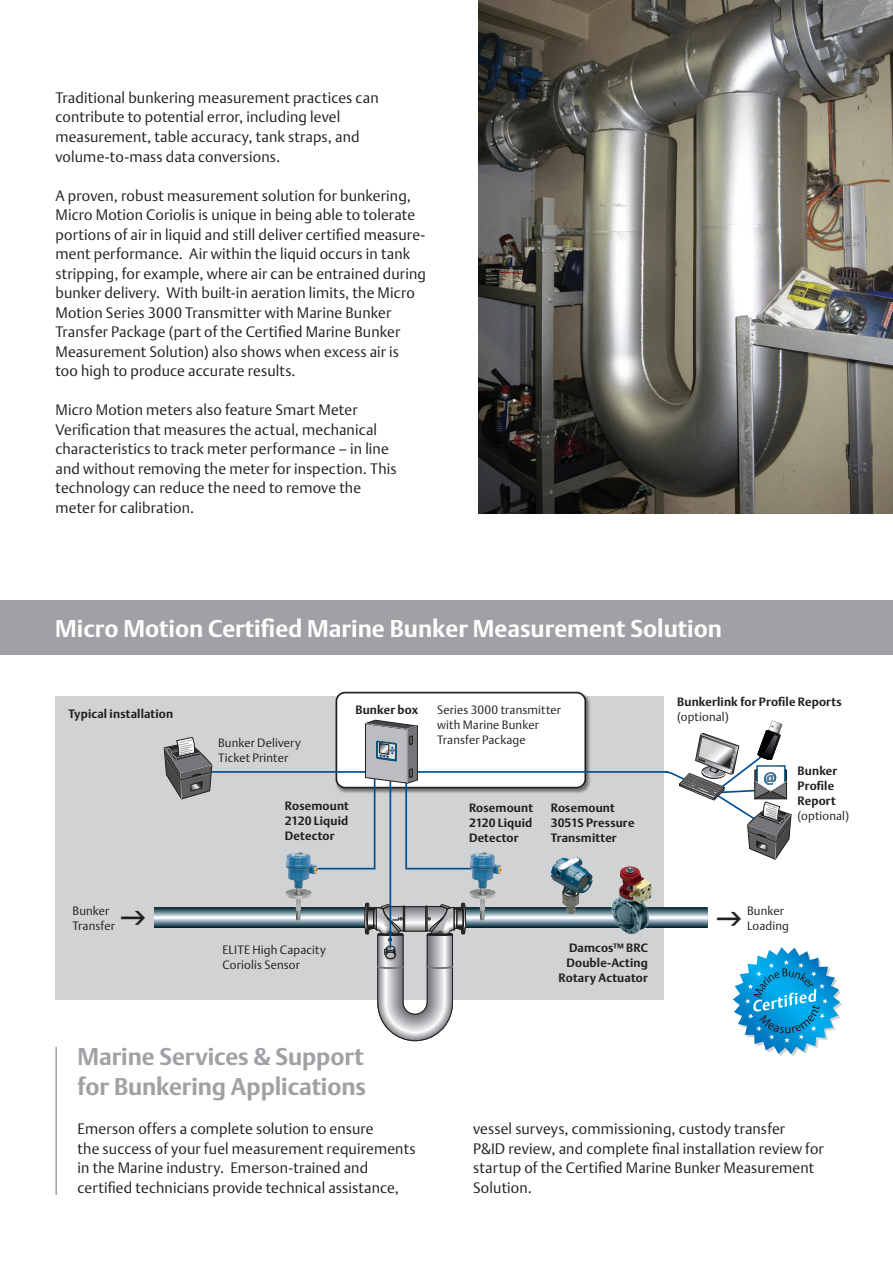
<style>
.page{position:relative;width:893px;height:1263px;background:#fff}
.page>*{position:absolute;margin:0;border:0;box-sizing:border-box;transform-origin:0 0}
.t1{font:700 24px "DTL Argo T";color:#fff}
.t2{font:700 24px/30px "DTL Argo T";letter-spacing:-.005em;color:#a0a1a5}
.Body_Headings{font:15px/19.5px "DTL Argo T Light";letter-spacing:.01em;color:#231f20}
.t3{font:700 12px/15px "DTL Argo T";letter-spacing:.015em;color:#231f20}
.t4{font:12px/15px "DTL Argo T Light";letter-spacing:.01em;color:#231f20}
.s1{font-family:"DTL Argo T Light";font-weight:400}
</style>
<div class="page">
<div style="left:55px;top:696px;width:609px;height:304px;background:#d1d2d4"></div>
<img style="left:479px;top:0;width:414px;height:514px">
<img style="left:335px;top:691px;width:255px;height:29px">
<div style="left:336px;top:693px;width:249px;height:95px;background:#fff;border-radius:9px"></div>
<div style="left:336px;top:692px;width:250px;height:96px;border:2px solid #231f20;border-radius:9px"></div>
<div style="left:155px;top:908px;width:552px;height:19px;background:#123744"></div>
<div style="left:155px;top:908px;width:552px;height:18px;background:#10323f"></div>
<div style="left:155px;top:909px;width:552px;height:17px;background:#2d4d5c"></div>
<div style="left:155px;top:910px;width:552px;height:15px;background:#3e5e6d"></div>
<div style="left:155px;top:911px;width:552px;height:13px;background:#557482"></div>
<div style="left:155px;top:911px;width:552px;height:12px;background:#597785"></div>
<div style="left:155px;top:912px;width:552px;height:11px;background:#6d8996"></div>
<div style="left:155px;top:912px;width:552px;height:10px;background:#718c99"></div>
<div style="left:155px;top:913px;width:552px;height:9px;background:#8ea4b1"></div>
<div style="left:155px;top:913px;width:552px;height:8px;background:#8aa2af"></div>
<div style="left:155px;top:914px;width:552px;height:7px;background:#abbdc7"></div>
<div style="left:155px;top:914px;width:552px;height:6px;background:#a7bbc5"></div>
<div style="left:155px;top:915px;width:552px;height:5px;background:#cbd6dd"></div>
<hr style="left:155px;top:915px;width:552px;height:4px;background:#c7d4db">
<hr style="left:155px;top:916px;width:552px;height:3px;background:#e5ebee">
<hr style="left:155px;top:916px;width:552px;height:2px;background:#eaeff2">
<hr style="left:155px;top:917px;width:552px;height:1px;background:#fff">
<svg style="left:364px;top:903px;width:102px;height:138px"></svg>
<hr style="left:389px;top:778px;width:2px;height:170px;background:#004f92">
<svg style="left:164px;top:720px;width:628px;height:150px"></svg>
<svg style="left:733px;top:947px;width:109px;height:109px"></svg>
<div style="left:0;top:601px;width:893px;height:54px;background:#a0a1a5"></div>
<img style="left:597px;top:865px;width:70px;height:70px">
<img style="left:539px;top:849px;width:68px;height:69px">
<img style="left:470px;top:852px;width:15px;height:15px">
<img style="left:286px;top:852px;width:15px;height:15px">
<hr style="left:55px;top:1047px;width:2px;height:148px;background:#a0a1a5">
<p class="Body_Headings" style="left:55px;top:88px;width:325px">Traditional bunkering measurement practices can contribute to potential error, including level measurement, table accuracy, tank straps, and volume-to-mass data conversions.</p>
<p class="Body_Headings" style="left:55px;top:185px;width:372px">A proven, robust measurement solution for bunkering, Micro Motion Coriolis is unique in being able to tolerate portions of air in liquid and still deliver certified measure&shy;ment performance. Air within the liquid occurs in tank stripping, for example, where air can be entrained during bunker delivery. With built-in aeration limits, the Micro Motion Series 3000 Transmitter with Marine Bunker Transfer Package (part of the Certified Marine Bunker Measurement Solution) also shows when excess air is<br>too high to produce accurate results.</p>
<p class="Body_Headings" style="left:55px;top:400px;width:343px">Micro Motion meters also feature Smart Meter Verification that measures the actual, mechanical characteristics to track meter performance – in line and without removing the meter for inspection. This technology can reduce the need to remove the meter for calibration.</p>
<p class="t1" style="left:55px;top:614px;width:668px">Micro Motion Certified Marine Bunker Measurement Solution</p>
<p class="t3" style="left:68px;top:706px;width:106px">Typical installation</p>
<p class="t4" style="left:73px;top:903px;width:44px">Bunker<br>Transfer</p>
<p class="t4" style="left:218px;top:735px;width:84px">Bunker Delivery<br>Ticket Printer</p>
<p class="t3" style="left:355px;top:702px;width:64px">Bunker box</p>
<p class="t4" style="left:437px;top:702px;width:125px">Series 3000 transmitter</p>
<p class="t4" style="left:437px;top:717px;width:103px">with Marine Bunker<br>Transfer Package</p>
<p class="t3" style="left:677px;top:694px;width:166px">Bunkerlink for Profile Reports <span class="s1">(optional)</span></p>
<p class="t3" style="left:285px;top:798px;width:66px">Rosemount</p>
<p class="t3" style="left:285px;top:813px;width:65px">2120 Liquid</p>
<p class="t3" style="left:285px;top:828px;width:51px">Detector</p>
<p class="t3" style="left:469px;top:800px;width:66px">Rosemount</p>
<p class="t3" style="left:469px;top:815px;width:65px">2120 Liquid</p>
<p class="t3" style="left:469px;top:830px;width:51px">Detector</p>
<p class="t3" style="left:551px;top:800px;width:85px">Rosemount<br>3051S Pressure</p>
<p class="t3" style="left:551px;top:830px;width:67px">Transmitter</p>
<p class="t3" style="left:798px;top:763px;width:53px">Bunker<br>Profile<br>Report <span class="s1">(optional)</span></p>
<p class="t4" style="left:747px;top:903px;width:44px">Bunker<br>Loading</p>
<p class="t4" style="left:222px;top:942px;width:105px">ELITE High Capacity<br>Coriolis Sensor</p>
<p class="t3" style="left:569px;top:940px;width:80px">Damcos™ BRC</p>
<p class="t3" style="left:566px;top:955px;width:83px">Double-Acting</p>
<p class="t3" style="left:559px;top:970px;width:91px">Rotary Actuator</p>
<p class="t2" style="left:78px;top:1042px;width:290px">Marine Services &amp; Support for Bunkering Applications</p>
<p class="Body_Headings" style="left:78px;top:1119px;width:340px">Emerson offers a complete solution to ensure<br>the success of your fuel measurement requirements in the Marine industry. Emerson-trained and certified technicians provide technical assistance,</p>
<p class="Body_Headings" style="left:473px;top:1119px;width:352px">vessel surveys, commissioning, custody transfer<br>P&amp;ID review, and complete final installation review for startup of the Certified Marine Bunker Measurement Solution.</p>
</div>
